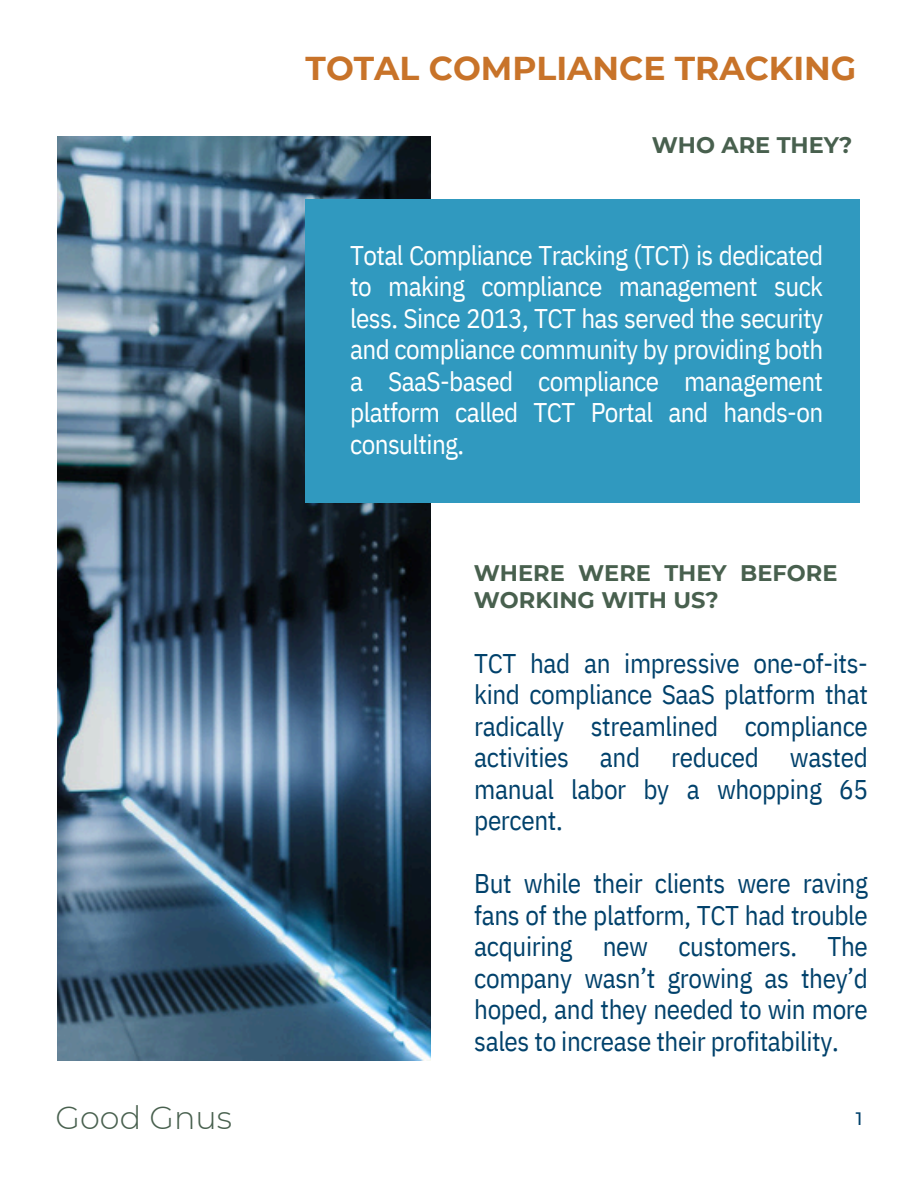
<style>
.page{position:relative;width:918px;height:1188px;background:#fff}
.page>*{position:absolute;margin:0;border:0;box-sizing:border-box;transform-origin:0 0}
.t1{font:700 33px "Montserrat";color:#c87329}
.t2{font:300 31.8px "Montserrat";color:#48604e}
.t3{font:27px/31.5px "IBM Plex Sans Cond";letter-spacing:-.015em;color:#00416b;text-align:justify}
.t4{font:27px/31.5px "IBM Plex Sans Cond";letter-spacing:-.025em;color:#fff;text-align:justify}
.t5{font:700 22.5px/27px "Montserrat";color:#48604e}
.t6{font:500 18px "Montserrat";color:#00416b}
</style>
<div class="page">
<img style="left:58px;top:136px;width:372px;height:924px">
<div style="left:306px;top:199px;width:554px;height:304px;background:#3099bf"></div>
<p class="t1" style="left:306px;top:48px;width:552px">TOTAL COMPLIANCE TRACKING</p>
<h3 class="t5" style="left:652px;top:132px;width:202px">WHO ARE THEY?</h3>
<h3 class="t4" style="left:350px;top:239px;width:475px">Total Compliance Tracking (TCT) is dedicated to making compliance management suck less. Since 2013, TCT has served the security and compliance community by providing both a SaaS-based compliance management platform called TCT Portal and hands-on consulting.</h3>
<p class="t5" style="left:474px;top:559px;width:365px">WHERE WERE THEY BEFORE<br>WORKING WITH US?</p>
<h2 class="t3" style="left:474px;top:647px;width:395px">TCT had an impressive one-of-its&shy;kind compliance SaaS platform that radically streamlined compliance activities and reduced wasted manual labor by a whopping 65 percent.</h2>
<p class="t3" style="left:474px;top:868px;width:395px">But while their clients were raving fans of the platform, TCT had trouble acquiring new customers. The company wasn’t growing as they’d hoped, and they needed to win more sales to increase their profitability.</p>
<p class="t2" style="left:56px;top:1098px;width:178px">Good Gnus</p>
<h3 class="t6" style="left:856px;top:1107px;width:8px">1</h3>
</div>
